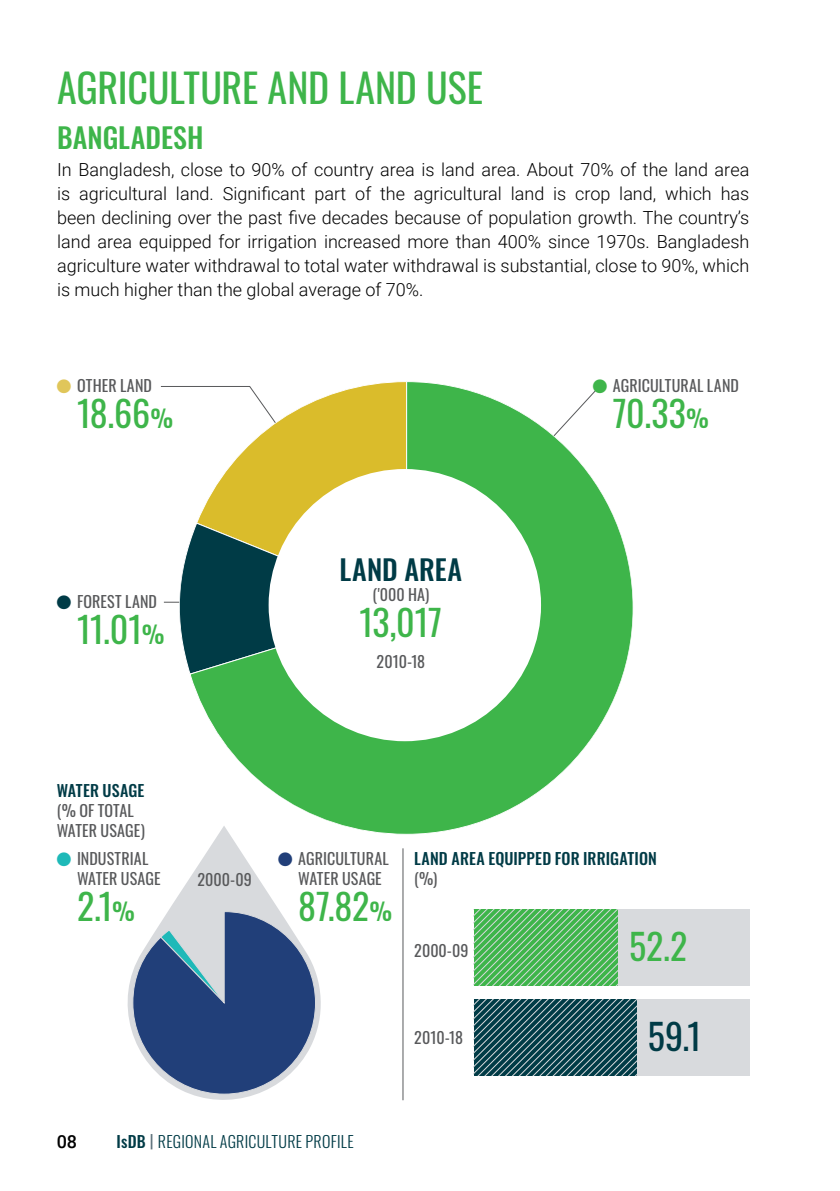
<style>
.page{position:relative;width:840px;height:1191px;background:#fff}
.page>*{position:absolute;margin:0;border:0;box-sizing:border-box;transform-origin:0 0}
.t1{font:40px "Oswald";letter-spacing:-.01em;color:#3eb54a}
.t2{font:36px "Oswald";letter-spacing:-.01em;color:#3eb54a}
.t3{font:36px "Oswald";color:#003b46}
.t4{font:500 28px "Oswald";letter-spacing:.005em;color:#3eb54a}
.t5{font:500 28px "Oswald";letter-spacing:.005em;color:#003b46}
.t6{font:300 18px/24px "Roboto";color:#000;text-align:justify}
.t7{font:500 18px "Roboto";color:#000}
.t8{font:16px/20px "Oswald";letter-spacing:.005em;color:#58595b}
.t9{font:500 16px "Oswald";letter-spacing:.005em;color:#003b46}
.t10{font:300 16px "Oswald";letter-spacing:.015em;color:#003b46}
.s1{font-weight:500;font-size:24px}
.s2{font-weight:500}
.s3{font-weight:400;color:#5c707a}
</style>
<div class="page">
<svg style="left:127px;top:835px;width:193px;height:264px"></svg>
<svg style="left:132px;top:910px;width:184px;height:185px;background:#62789f"></svg>
<hr style="left:402px;top:848px;width:1px;height:252px;background:#58595b">
<svg style="left:179px;top:545px;width:10px;height:124px"></svg>
<svg style="left:189px;top:381px;width:444px;height:454px"></svg>
<div style="left:268px;top:469px;width:272px;height:272px;background:#fff;border-radius:50%"></div>
<div style="left:473px;top:909px;width:275px;height:76px;background:#d8dadd"></div>
<div style="left:473px;top:999px;width:275px;height:76px;background:#d8dadd"></div>
<svg style="left:473px;top:999px;width:163px;height:76px;background:#2d5c65"></svg>
<svg style="left:473px;top:909px;width:144px;height:76px;background:#5fbd6a"></svg>
<svg style="left:592px;top:381px;width:14px;height:12px"></svg>
<svg style="left:278px;top:852px;width:14px;height:13px"></svg>
<h1 class="t1" style="left:57px;top:52px;width:427px">AGRICULTURE AND LAND USE</h1>
<h3 class="t4" style="left:57px;top:123px;width:148px">BANGLADESH</h3>
<p class="t6" style="left:57px;top:157px;width:693px">In Bangladesh, close to 90% of country area is land area. About 70% of the land area is agricultural land. Significant part of the agricultural land is crop land, which has been declining over the past five decades because of population growth. The country’s land area equipped for irrigation increased more than 400% since 1970s. Bangladesh agriculture water withdrawal to total water withdrawal is substantial, close to 90%, which is much higher than the global average of 70%.</p>
<p class="t8" style="left:77px;top:373px;width:76px">OTHER LAND</p>
<h2 class="t2" style="left:77px;top:381px;width:97px">18.66<span class="s1">%</span></h2>
<p class="t8" style="left:612px;top:373px;width:127px">AGRICULTURAL LAND</p>
<h2 class="t2" style="left:612px;top:381px;width:98px">70.33<span class="s1">%</span></h2>
<p class="t8" style="left:77px;top:590px;width:81px">FOREST LAND</p>
<h2 class="t2" style="left:77px;top:598px;width:89px">11.01<span class="s1">%</span></h2>
<p class="t9" style="left:57px;top:782px;width:89px">WATER USAGE</p>
<p class="t8" style="left:57px;top:798px;width:90px">(% OF TOTAL<br>WATER USAGE)</p>
<p class="t8" style="left:77px;top:846px;width:85px">INDUSTRIAL<br>WATER USAGE</p>
<h2 class="t2" style="left:77px;top:874px;width:59px">2.1<span class="s1">%</span></h2>
<p class="t8" style="left:197px;top:868px;width:56px">2000-09</p>
<h3 class="t5" style="left:339px;top:555px;width:124px">LAND AREA</h3>
<p class="t8" style="left:372px;top:583px;width:58px">('000 HA)</p>
<h2 class="t2" style="left:359px;top:590px;width:84px">13,017</h2>
<p class="t8" style="left:376px;top:650px;width:50px">2010-18</p>
<p class="t8" style="left:298px;top:846px;width:92px">AGRICULTURAL<br>WATER USAGE</p>
<h2 class="t2" style="left:298px;top:874px;width:95px">87.82<span class="s1">%</span></h2>
<p class="t9" style="left:414px;top:849px;width:244px">LAND AREA EQUIPPED FOR IRRIGATION</p>
<p class="t8" style="left:414px;top:866px;width:25px">(%)</p>
<p class="t8" style="left:414px;top:939px;width:56px">2000-09</p>
<h2 class="t2" style="left:629px;top:914px;width:60px">52.2</h2>
<p class="t8" style="left:414px;top:1026px;width:50px">2010-18</p>
<h2 class="t3" style="left:647px;top:1004px;width:55px">59.1</h2>
<p class="t7" style="left:57px;top:1129px;width:22px">08</p>
<p class="t10" style="left:116px;top:1127px;width:239px"><span class="s2">IsDB</span> <span class="s3">|</span> REGIONAL AGRICULTURE PROFILE</p>
</div>
